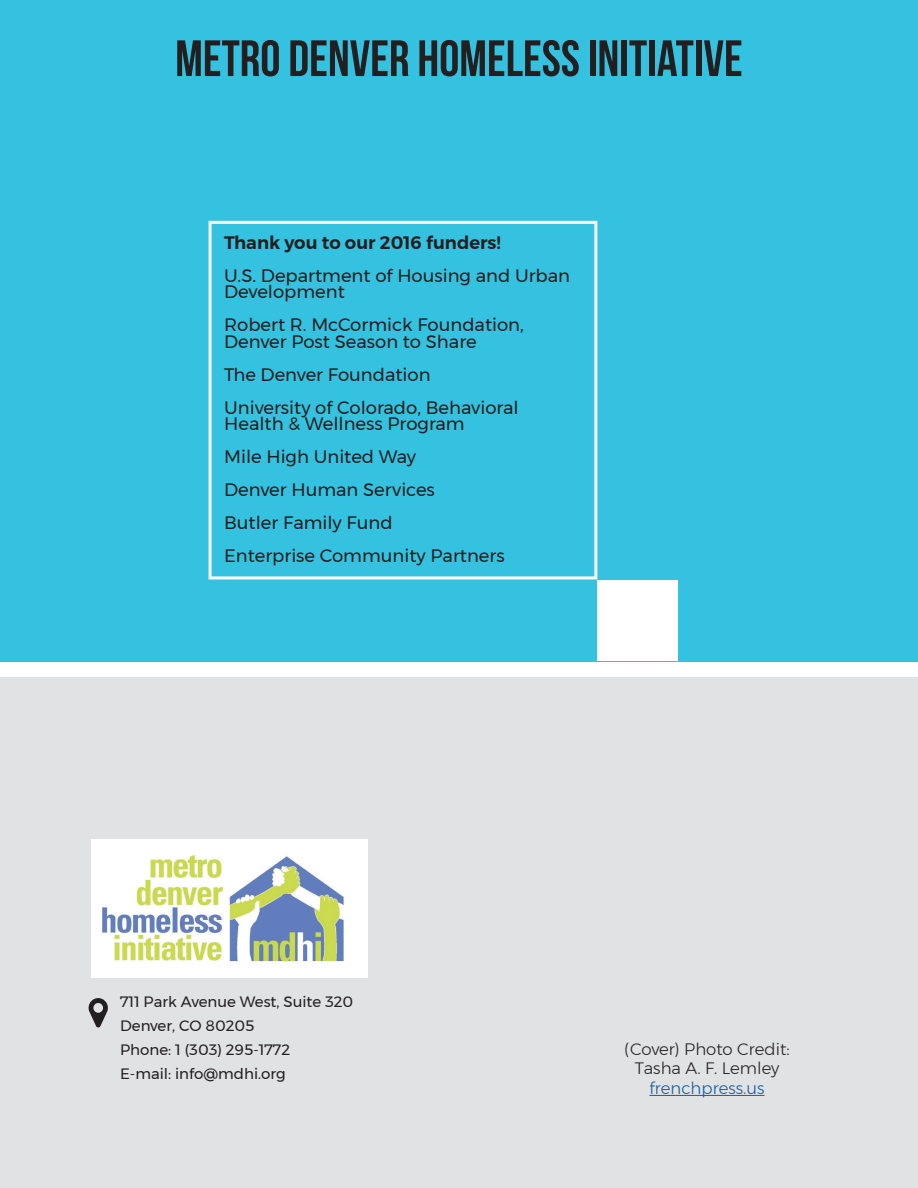
<style>
.page{position:relative;width:918px;height:1188px;background:#fff}
.page>*{position:absolute;margin:0;border:0;box-sizing:border-box;transform-origin:0 0}
.t1{font:51px "Bebas Neue";color:#231f20}
.t2{font:18px/33px "Montserrat";color:#231f20}
.t3{font:600 18px "Montserrat";color:#231f20}
.t4{font:300 16.5px/19.8px "Montserrat";color:#231f20;text-align:center}
.t5{font:300 16.5px "Montserrat";color:#175d9e}
.t6{font:15px/24px "Montserrat";color:#231f20}
</style>
<div class="page">
<div style="left:0;top:678px;width:918px;height:510px;background:#e1e2e4"></div>
<img style="left:92px;top:840px;width:276px;height:138px">
<div style="left:0;top:0;width:918px;height:662px;background:#35c2e0"></div>
<svg style="left:89px;top:998px;width:19px;height:29px"></svg>
<div style="left:209px;top:221px;width:388px;height:358px;border:3px solid #fff"></div>
<div style="left:597px;top:580px;width:81px;height:81px;background:#fff"></div>
<hr style="left:649px;top:1095px;width:115px;height:1px;background:#175d9e">
<h1 class="t1" style="left:175px;top:30px;width:569px">METRO DENVER HOMELESS INITIATIVE</h1>
<p class="t3" style="left:224px;top:228px;width:278px">Thank you to our 2016 funders!</p>
<p class="t2" style="left:224px;top:267px;width:347px;line-height:16.5px">U.S. Department of Housing and Urban<br>Development</p>
<p class="t2" style="left:224px;top:316px;width:301px;line-height:16.5px">Robert R. McCormick Foundation,<br>Denver Post Season to Share</p>
<p class="t2" style="left:224px;top:358px;width:296px">The Denver Foundation<br>University of Colorado, Behavioral</p>
<p class="t2" style="left:224px;top:407px;width:282px">Health &amp; Wellness Program<br>Mile High United Way<br>Denver Human Services<br>Butler Family Fund<br>Enterprise Community Partners</p>
<p class="t6" style="left:120px;top:990px;width:235px">711 Park Avenue West, Suite 320<br>Denver, CO 80205<br>Phone: 1 (303) 295-1772<br>E-mail: info@mdhi.org</p>
<p class="t4" style="left:624px;top:1039px;width:167px">(Cover) Photo Credit:<br>Tasha A. F. Lemley</p>
<p class="t5" style="left:649px;top:1076px;width:117px">frenchpress.us</p>
</div>
